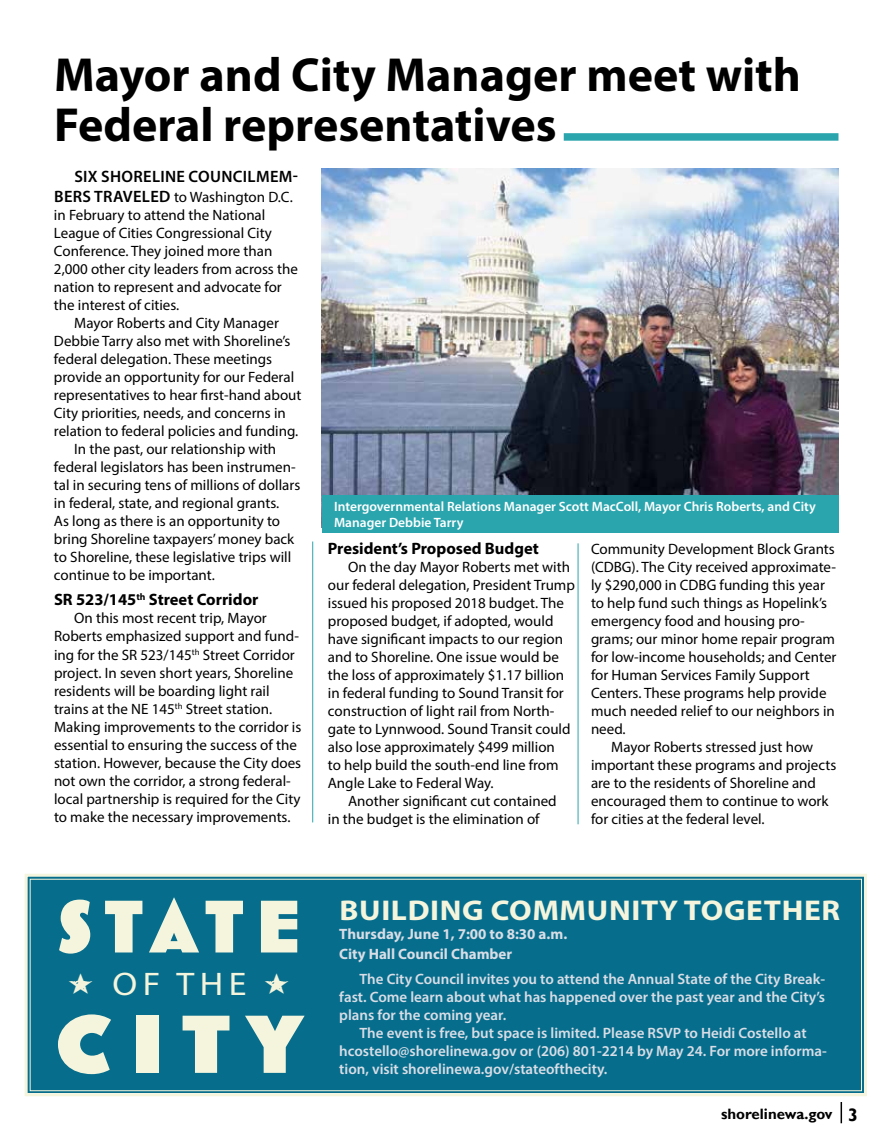
<style>
.page{position:relative;width:891px;height:1148px;background:#fff}
.page>*{position:absolute;margin:0;border:0;box-sizing:border-box;transform-origin:0 0}
.t1{font:77.85px "Bovine MVB";color:#f5f5dd;scale:1.14 1}
.t2{font:70.5px "Bovine MVB";letter-spacing:.15em;color:#f5f5dd}
.t3{font:700 48px/49.5px "Myriad Pro";color:#000}
.t4{font:32.7px "Myriad Pro";color:#f5f5dd;scale:1.1 1}
.t5{font:700 28.65px "Myriad Pro";letter-spacing:.02em;color:#f5f5dd;scale:1.1 1}
.t6{font:700 16.5px "Myriad Pro";color:#000}
.t7{font:600 16.5px "Myriad Pro";letter-spacing:.02em;color:#000}
.t8{font:15px/18px "Myriad Pro";color:#000}
.t9{font:600 15px/18px "Myriad Pro";color:#d9dde6;text-align:justify}
.t10{font:700 15px/19.5px "Myriad Pro";color:#d9dde6}
.t11{font:700 15px "Gill Sans";color:#000}
.t12{font:600 13.5px/16.5px "Myriad Pro";color:#fff}
.s1{font-weight:600;font-size:16.5px}
.s2{font-family:"Mr Tiger"}
.s3{font-size:18px}
</style>
<div class="page">
<img style="left:322px;top:168px;width:516px;height:327px">
<div style="left:24px;top:874px;width:843px;height:222px;background:#066e8c"></div>
<div style="left:30px;top:878px;width:832px;height:213px;border:1px solid #f5f5dd"></div>
<div style="left:564px;top:133px;width:274px;height:8px;background:#2ba5ad"></div>
<hr style="left:312px;top:541px;width:1px;height:281px;background:#2ba5ad">
<hr style="left:578px;top:543px;width:1px;height:281px;background:#2ba5ad">
<div style="left:322px;top:495px;width:516px;height:38px;background:#2ba5ad"></div>
<svg style="left:841px;top:1102px;width:1px;height:21px"></svg>
<h3 class="t3" style="left:54px;top:49px;width:749px">Mayor and City Manager meet with<br>Federal representatives</h3>
<p class="t7" style="left:74px;top:166px;width:225px">SIX SHORELINE COUNCILMEM-</p>
<p class="t8" style="left:54px;top:187px;width:245px"><span class="s1">BERS TRAVELED</span> to Washington D.C. in February to attend the National League of Cities Congressional City Conference. They joined more than 2,000 other city leaders from across the nation to represent and advocate for the interest of cities.</p>
<p class="t8" style="left:74px;top:313px;width:206px">Mayor Roberts and City Manager</p>
<p class="t8" style="left:54px;top:331px;width:238px">Debbie Tarry also met with Shoreline’s</p>
<p class="t8" style="left:54px;top:349px;width:220px">federal delegation. These meetings</p>
<p class="t8" style="left:54px;top:367px;width:242px">provide an opportunity for our Federal</p>
<p class="t8" style="left:54px;top:385px;width:249px">representatives to hear first-hand about</p>
<p class="t8" style="left:54px;top:403px;width:233px">City priorities, needs, and concerns in</p>
<p class="t8" style="left:54px;top:421px;width:246px">relation to federal policies and funding.</p>
<p class="t8" style="left:74px;top:439px;width:204px">In the past, our relationship with</p>
<p class="t8" style="left:54px;top:457px;width:243px">federal legislators has been instrumen-</p>
<p class="t8" style="left:54px;top:475px;width:248px">tal in securing tens of millions of dollars</p>
<p class="t8" style="left:54px;top:493px;width:227px">in federal, state, and regional grants.</p>
<p class="t8" style="left:54px;top:511px;width:228px">As long as there is an opportunity to</p>
<p class="t8" style="left:54px;top:529px;width:242px">bring Shoreline taxpayers’ money back</p>
<p class="t8" style="left:54px;top:547px;width:239px">to Shoreline, these legislative trips will</p>
<p class="t8" style="left:54px;top:565px;width:162px">continue to be important.</p>
<p class="t6" style="left:54px;top:589px;width:206px">SR 523/145<sup>th</sup> Street Corridor</p>
<p class="t8" style="left:54px;top:609px;width:249px;text-indent:20px">On this most recent trip, Mayor Roberts emphasized support and fund&shy;ing for the SR 523/145<sup>th</sup> Street Corridor project. In seven short years, Shoreline residents will be boarding light rail trains at the NE 145<sup>th</sup> Street station.<br>Making improvements to the corridor is essential to ensuring the success of the station. However, because the City does not own the corridor, a strong federal&shy;local partnership is required for the City to make the necessary improvements.</p>
<p class="t12" style="left:334px;top:498px;width:483px">Intergovernmental Relations Manager Scott MacColl, Mayor Chris Roberts, and City<br>Manager Debbie Tarry</p>
<p class="t6" style="left:328px;top:537px;width:212px">President’s Proposed Budget</p>
<p class="t8" style="left:328px;top:557px;width:249px;text-indent:20px">On the day Mayor Roberts met with our federal delegation, President Trump issued his proposed 2018 budget. The proposed budget, if adopted, would have significant impacts to our region and to Shoreline. One issue would be the loss of approximately $1.17 billion in federal funding to Sound Transit for construction of light rail from North&shy;gate to Lynnwood. Sound Transit could also lose approximately $499 million<br>to help build the south-end line from Angle Lake to Federal Way.</p>
<p class="t8" style="left:328px;top:791px;width:230px;text-indent:20px">Another significant cut contained in the budget is the elimination of</p>
<p class="t8" style="left:591px;top:540px;width:245px">Community Development Block Grants</p>
<p class="t8" style="left:591px;top:558px;width:247px">(CDBG). The City received approximate-</p>
<p class="t8" style="left:591px;top:576px;width:235px">ly $290,000 in CDBG funding this year</p>
<p class="t8" style="left:591px;top:594px;width:238px">to help fund such things as Hopelink’s</p>
<p class="t8" style="left:591px;top:612px;width:215px">emergency food and housing pro-</p>
<p class="t8" style="left:591px;top:630px;width:246px">grams; our minor home repair program</p>
<p class="t8" style="left:591px;top:648px;width:247px">for low-income households; and Center</p>
<p class="t8" style="left:591px;top:666px;width:220px">for Human Services Family Support</p>
<p class="t8" style="left:591px;top:684px;width:237px">Centers. These programs help provide</p>
<p class="t8" style="left:591px;top:702px;width:245px">much needed relief to our neighbors in</p>
<p class="t8" style="left:591px;top:720px;width:36px">need.</p>
<p class="t8" style="left:611px;top:738px;width:203px">Mayor Roberts stressed just how</p>
<p class="t8" style="left:591px;top:756px;width:247px">important these programs and projects</p>
<p class="t8" style="left:591px;top:774px;width:227px">are to the residents of Shoreline and</p>
<p class="t8" style="left:591px;top:792px;width:239px">encouraged them to continue to work</p>
<p class="t8" style="left:591px;top:810px;width:175px">for cities at the federal level.</p>
<h2 class="t2" style="left:57px;top:890px;width:245px">STATE</h2>
<h3 class="t4" style="left:68px;top:963px;width:203px"><span class="s2">★</span> OF THE <span class="s2">★</span></h3>
<h1 class="t1" style="left:56px;top:1004px;width:216px">CITY</h1>
<h3 class="t5" style="left:340px;top:891px;width:457px">BUILDING COMMUNITY TOGETHER</h3>
<p class="t10" style="left:339px;top:924px;width:229px">Thursday, June 1, 7:00 to 8:30 a.m.<br>City Hall Council Chamber</p>
<p class="t9" style="left:339px;top:969px;width:487px;text-indent:20px">The City Council invites you to attend the Annual State of the City Break&shy;fast. Come learn about what has happened over the past year and the City’s plans for the coming year.</p>
<p class="t9" style="left:339px;top:1023px;width:489px;text-align:left;text-indent:20px">The event is free, but space is limited. Please RSVP to Heidi Costello at hcostello@shorelinewa.gov or (206) 801-2214 by May 24. For more informa&shy;tion, visit shorelinewa.gov/stateofthecity.</p>
<p class="t11" style="left:721px;top:1105px;width:139px">shorelinewa.gov <span class="s3">3</span></p>
</div>
